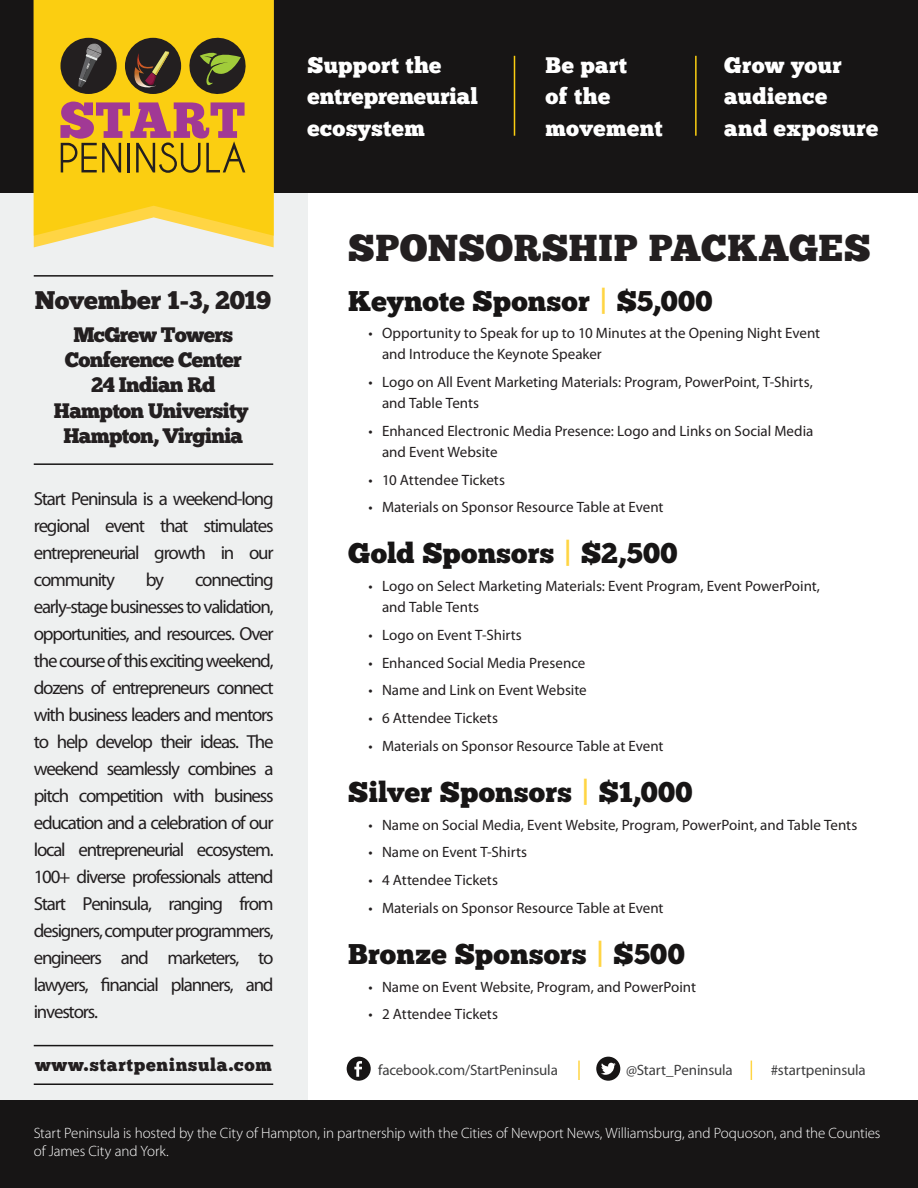
<style>
.page{position:relative;width:918px;height:1188px;background:#fff}
.page>*{position:absolute;margin:0;border:0;box-sizing:border-box;transform-origin:0 0}
.t1{font:37.5px "Chunk Five";letter-spacing:.01em;color:#231f20}
.t2{font:28.5px "Chunk Five";letter-spacing:.005em;color:#171515}
.t3{font:25.5px "Chunk Five";letter-spacing:-.015em;color:#231f20}
.t4{font:22.5px/31.5px "Chunk Five";letter-spacing:.015em;color:#fff}
.t5{font:21px/25.2px "Chunk Five";letter-spacing:-.035em;color:#231f20;text-align:center}
.t6{font:18.9px/27px "Myriad Pro";letter-spacing:-.065em;color:#231f20;text-align:justify}
.t7{font:18px "Chunk Five";letter-spacing:.04em;color:#231f20}
.t8{font:15px/21px "Myriad Pro";color:#231f20}
.t9{font:300 15px/18px "Myriad Pro";letter-spacing:-.01em;color:#fff}
.t10{font:15px "Myriad Pro";letter-spacing:-.01em;color:#3e3e3f}
.s1{color:#ffd544}
</style>
<div class="page">
<div style="left:0;top:69px;width:307px;height:1065px;background:#eef0f0"></div>
<div style="left:0;top:0;width:918px;height:192px;background:#171515"></div>
<div style="left:0;top:1100px;width:918px;height:88px;background:#171515"></div>
<svg style="left:34px;top:236px;width:240px;height:11px"></svg>
<svg style="left:34px;top:0;width:240px;height:236px;background:#facf1f"></svg>
<svg style="left:60px;top:35px;width:189px;height:138px"></svg>
<div style="left:347px;top:1057px;width:24px;height:24px;background:#171515;border-radius:50%"></div>
<svg style="left:354px;top:1061px;width:8px;height:16px"></svg>
<div style="left:596px;top:1057px;width:24px;height:24px;background:#171515;border-radius:50%"></div>
<svg style="left:601px;top:1063px;width:15px;height:12px"></svg>
<hr style="left:514px;top:56px;width:1px;height:80px;background:#fbce11">
<hr style="left:34px;top:275px;width:239px;height:2px;background:#171515">
<hr style="left:34px;top:1045px;width:239px;height:1px;background:#171515">
<hr style="left:34px;top:1083px;width:239px;height:2px;background:#171515">
<hr style="left:34px;top:463px;width:239px;height:2px;background:#171515">
<hr style="left:695px;top:56px;width:2px;height:80px;background:#fbce11">
<svg style="left:578px;top:1061px;width:2px;height:19px"></svg>
<svg style="left:751px;top:1061px;width:1px;height:19px"></svg>
<h3 class="t4" style="left:308px;top:49px;width:172px">Support the entrepreneurial ecosystem</h3>
<h3 class="t4" style="left:546px;top:49px;width:119px">Be part<br>of the movement</h3>
<h3 class="t4" style="left:724px;top:49px;width:156px">Grow your audience<br>and exposure</h3>
<h3 class="t3" style="left:35px;top:284px;width:238px">November 1-3, 2019</h3>
<h3 class="t5" style="left:54px;top:322px;width:196px">McGrew Towers<br>Conference Center<br>24 Indian Rd<br>Hampton University<br>Hampton, Virginia</h3>
<p class="t6" style="left:34px;top:485px;width:241px">Start Peninsula is a weekend-long regional event that stimulates entrepreneurial growth in our community</p>
<p class="t6" style="left:146px;top:566px;width:20px">by</p>
<p class="t6" style="left:34px;top:566px;width:241px;text-indent:161px">connecting early-stage businesses to validation, opportunities, and resources. Over the course of this exciting weekend, dozens of entrepreneurs connect with business leaders and mentors to help develop their ideas. The weekend seamlessly combines a pitch competition with business education and a celebration of our local entrepreneurial ecosystem.<br>100+ diverse professionals attend Start Peninsula, ranging from designers, computer programmers, engineers and marketers, to lawyers, financial planners, and investors.</p>
<p class="t7" style="left:35px;top:1054px;width:238px">www.startpeninsula.com</p>
<h1 class="t1" style="left:348px;top:226px;width:524px">SPONSORSHIP PACKAGES</h1>
<h2 class="t2" style="left:348px;top:284px;width:366px">Keynote Sponsor <span class="s1">|</span> $5,000</h2>
<p class="t8" style="left:382px;top:323px;width:440px;text-indent:-14px">• Opportunity to Speak for up to 10 Minutes at the Opening Night Event and Introduce the Keynote Speaker</p>
<p class="t8" style="left:382px;top:372px;width:432px;text-indent:-13px">• Logo on All Event Marketing Materials: Program, PowerPoint, T-Shirts, and Table Tents</p>
<p class="t8" style="left:382px;top:421px;width:433px;text-indent:-14px">• Enhanced Electronic Media Presence: Logo and Links on Social Media and Event Website</p>
<p class="t8" style="left:369px;top:469px;width:138px">• 10 Attendee Tickets</p>
<p class="t8" style="left:369px;top:497px;width:296px">• Materials on Sponsor Resource Table at Event</p>
<h2 class="t2" style="left:348px;top:536px;width:331px">Gold Sponsors <span class="s1">|</span> $2,500</h2>
<p class="t8" style="left:382px;top:576px;width:439px;text-indent:-13px">• Logo on Select Marketing Materials: Event Program, Event PowerPoint, and Table Tents</p>
<p class="t8" style="left:369px;top:625px;width:155px">• Logo on Event T-Shirts</p>
<p class="t8" style="left:369px;top:652px;width:218px">• Enhanced Social Media Presence</p>
<p class="t8" style="left:369px;top:680px;width:220px">• Name and Link on Event Website</p>
<p class="t8" style="left:369px;top:708px;width:131px">• 6 Attendee Tickets</p>
<p class="t8" style="left:369px;top:736px;width:296px">• Materials on Sponsor Resource Table at Event</p>
<h2 class="t2" style="left:348px;top:775px;width:346px">Silver Sponsors <span class="s1">|</span> $1,000</h2>
<p class="t8" style="left:369px;top:814px;width:490px">• Name on Social Media, Event Website, Program, PowerPoint, and Table Tents</p>
<p class="t8" style="left:369px;top:842px;width:160px">• Name on Event T-Shirts</p>
<p class="t8" style="left:369px;top:870px;width:131px">• 4 Attendee Tickets</p>
<p class="t8" style="left:369px;top:898px;width:296px">• Materials on Sponsor Resource Table at Event</p>
<h2 class="t2" style="left:348px;top:937px;width:338px">Bronze Sponsors <span class="s1">|</span> $500</h2>
<p class="t8" style="left:369px;top:976px;width:329px">• Name on Event Website, Program, and PowerPoint</p>
<p class="t8" style="left:369px;top:1004px;width:131px">• 2 Attendee Tickets</p>
<p class="t10" style="left:378px;top:1061px;width:181px">facebook.com/StartPeninsula</p>
<p class="t10" style="left:626px;top:1061px;width:108px">@Start_Peninsula</p>
<p class="t10" style="left:771px;top:1061px;width:97px">#startpeninsula</p>
<p class="t9" style="left:34px;top:1124px;width:848px">Start Peninsula is hosted by the City of Hampton, in partnership with the Cities of Newport News, Williamsburg, and Poquoson, and the Counties of James City and York.</p>
</div>
